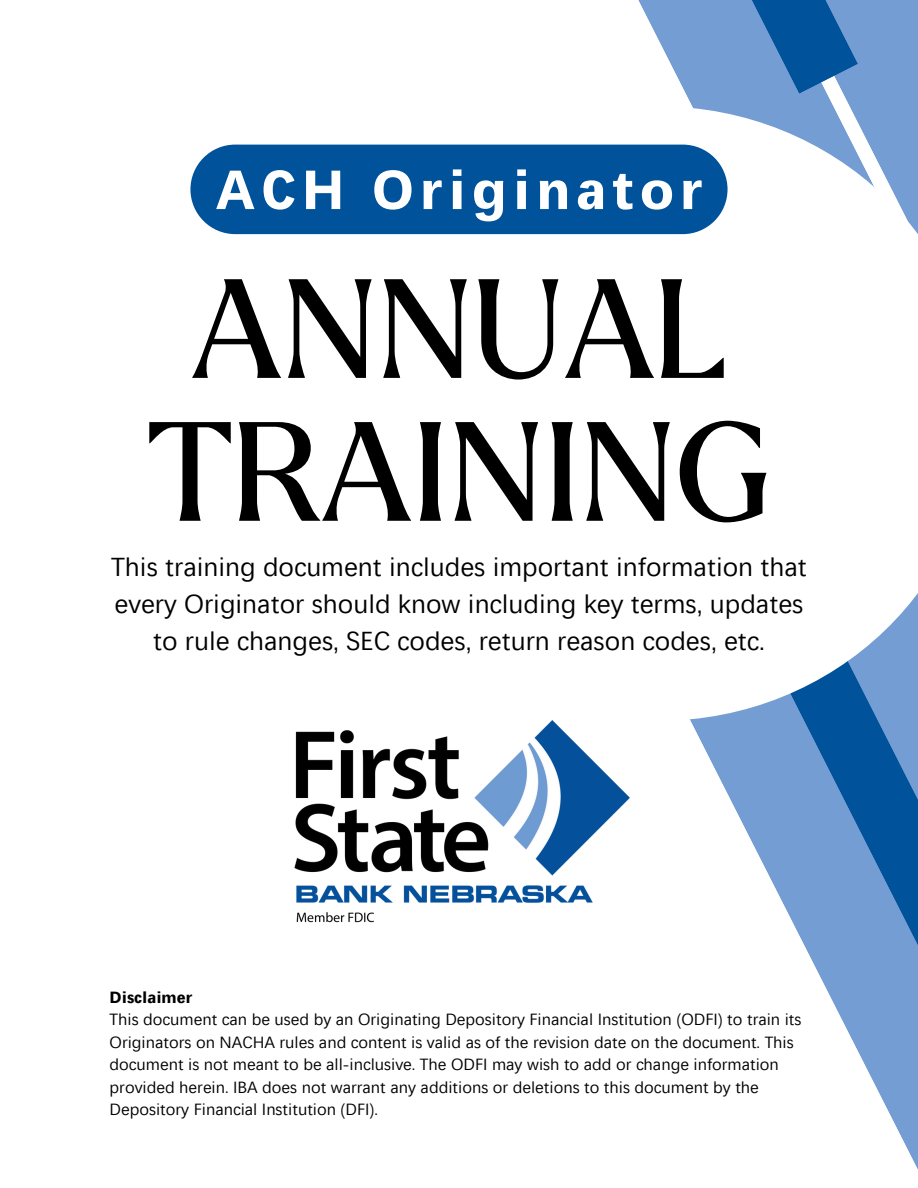
<style>
.page{position:relative;width:918px;height:1188px;background:#fff}
.page>*{position:absolute;margin:0;border:0;box-sizing:border-box;transform-origin:0 0}
.t1{font:137.1px/142.8px "Larken";color:#000;text-align:center}
.t2{font:700 55.8px "Leelawadee";letter-spacing:.105em;color:#fff}
.t3{font:26.55px/37px "Leelawadee";color:#000;text-align:center}
.t4{font:16.5px/22.5px "Leelawadee";color:#000}
.t5{font:700 16.5px "Leelawadee";color:#000}
</style>
<div class="page">
<div style="left:686px;top:0;width:232px;height:106px;background:#739dd3"></div>
<svg style="left:638px;top:0;width:220px;height:94px;background:#6594c9"></svg>
<svg style="left:629px;top:796px;width:289px;height:373px"></svg>
<svg style="left:658px;top:721px;width:260px;height:358px"></svg>
<svg style="left:754px;top:721px;width:164px;height:289px;background:#6c99cc"></svg>
<svg style="left:338px;top:106px;width:580px;height:615px"></svg>
<img style="left:294px;top:721px;width:335px;height:202px">
<div style="left:190px;top:145px;width:538px;height:89px;background:#00529b"></div>
<h3 class="t2" style="left:216px;top:156px;width:488px">ACH Originator</h3>
<h1 class="t1" style="left:147px;top:263px;width:626px">ANNUAL<br>TRAINING</h1>
<p class="t3" style="left:111px;top:548px;width:697px">This training document includes important information that every Originator should know including key terms, updates to rule changes, SEC codes, return reason codes, etc.</p>
<p class="t5" style="left:110px;top:987px;width:84px">Disclaimer</p>
<p class="t4" style="left:110px;top:1008px;width:693px">This document can be used by an Originating Depository Financial Institution (ODFI) to train its Originators on NACHA rules and content is valid as of the revision date on the document. This document is not meant to be all-inclusive. The ODFI may wish to add or change information provided herein. IBA does not warrant any additions or deletions to this document by the Depository Financial Institution (DFI).</p>
</div>
